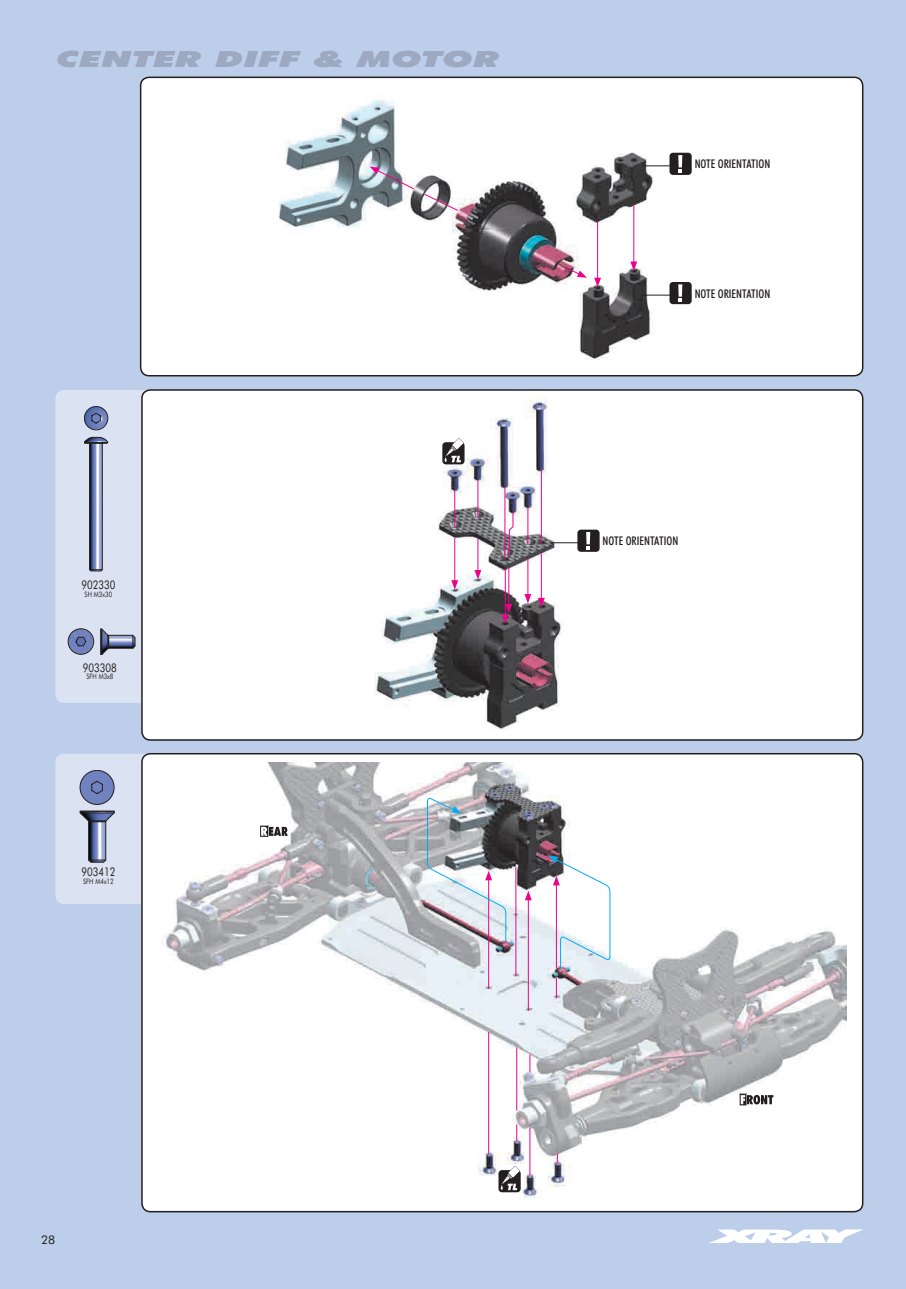
<style>
.page{position:relative;width:906px;height:1289px;background:#fff}
.page>*{position:absolute;margin:0;border:0;box-sizing:border-box;transform-origin:0 0}
.popis{font:italic 900 22.35px "Futura BTCE";color:#9da8c1;scale:1.61 1}
.t1{font:500 condensed 12px "Futura BTCE";color:#231f20}
.t2{font:12px "Futura BTCE";color:#231f20;scale:.8 1}
.t3{font:12px "Futura BTCE";color:#231f20}
.t4{font:7.5px "Futura BTCE";color:#231f20;scale:.8 1}
</style>
<div class="page">
<div style="left:0;top:0;width:906px;height:1288px;background:#bccee9"></div>
<svg style="left:712px;top:1229px;width:151px;height:13px"></svg>
<div style="left:55px;top:390px;width:114px;height:313px;background:#dbe3f3;border-radius:9px"></div>
<div style="left:141px;top:77px;width:721px;height:299px;background:#fff;border-radius:9px"></div>
<div style="left:140px;top:77px;width:723px;height:299px;border:2px solid #231f20;border-radius:9px"></div>
<div style="left:55px;top:753px;width:114px;height:151px;background:#dbe3f3;border-radius:9px"></div>
<div style="left:142px;top:753px;width:720px;height:458px;background:#fff;border-radius:9px"></div>
<div style="left:141px;top:753px;width:722px;height:459px;border:2px solid #231f20;border-radius:9px"></div>
<div style="left:142px;top:390px;width:720px;height:350px;background:#fff;border-radius:9px"></div>
<div style="left:141px;top:389px;width:722px;height:351px;border:2px solid #231f20;border-radius:9px"></div>
<img style="left:279px;top:100px;width:413px;height:260px">
<img style="left:374px;top:399px;width:226px;height:331px">
<img style="left:165px;top:762px;width:681px;height:436px">
<svg style="left:84px;top:406px;width:24px;height:165px"></svg>
<svg style="left:68px;top:628px;width:67px;height:27px"></svg>
<svg style="left:80px;top:770px;width:34px;height:92px"></svg>
<svg style="left:442px;top:442px;width:22px;height:22px"></svg>
<svg style="left:444px;top:438px;width:19px;height:24px"></svg>
<svg style="left:498px;top:1170px;width:23px;height:22px"></svg>
<svg style="left:501px;top:1165px;width:19px;height:25px"></svg>
<hr style="left:597px;top:222px;width:1px;height:58px;background:#ed028c">
<svg style="left:594px;top:278px;width:7px;height:9px"></svg>
<hr style="left:633px;top:205px;width:1px;height:59px;background:#ed028c">
<svg style="left:630px;top:261px;width:7px;height:10px"></svg>
<svg style="left:565px;top:266px;width:22px;height:12px"></svg>
<svg style="left:423px;top:193px;width:36px;height:18px"></svg>
<svg style="left:369px;top:166px;width:46px;height:24px"></svg>
<hr style="left:488px;top:1032px;width:1px;height:121px;background:#ed028c">
<hr style="left:516px;top:1047px;width:1px;height:63px;background:#ed028c">
<svg style="left:516px;top:1124px;width:1px;height:16px"></svg>
<hr style="left:515px;top:867px;width:1px;height:109px;background:#ed028c">
<hr style="left:529px;top:1127px;width:1px;height:48px;background:#ed028c">
<svg style="left:529px;top:1054px;width:1px;height:18px"></svg>
<hr style="left:528px;top:897px;width:1px;height:113px;background:#ed028c">
<svg style="left:525px;top:890px;width:7px;height:10px"></svg>
<svg style="left:556px;top:977px;width:1px;height:21px"></svg>
<hr style="left:488px;top:877px;width:1px;height:112px;background:#ed028c">
<hr style="left:527px;top:508px;width:1px;height:36px;background:#ed028c">
<hr style="left:541px;top:470px;width:1px;height:73px;background:#ed028c">
<hr style="left:527px;top:558px;width:1px;height:38px;background:#ed028c">
<svg style="left:524px;top:594px;width:7px;height:9px"></svg>
<hr style="left:541px;top:553px;width:1px;height:47px;background:#ed028c">
<svg style="left:538px;top:598px;width:7px;height:9px"></svg>
<hr style="left:505px;top:569px;width:1px;height:48px;background:#ed028c">
<hr style="left:504px;top:486px;width:1px;height:74px;background:#ed028c">
<hr style="left:508px;top:567px;width:1px;height:39px;background:#ed028c">
<svg style="left:502px;top:604px;width:10px;height:20px"></svg>
<hr style="left:454px;top:490px;width:1px;height:37px;background:#ed028c">
<hr style="left:454px;top:538px;width:1px;height:44px;background:#ed028c">
<svg style="left:451px;top:580px;width:7px;height:9px"></svg>
<hr style="left:477px;top:481px;width:1px;height:36px;background:#ed028c">
<hr style="left:477px;top:539px;width:1px;height:33px;background:#ed028c">
<svg style="left:474px;top:570px;width:7px;height:9px"></svg>
<svg style="left:508px;top:512px;width:6px;height:43px"></svg>
<svg style="left:548px;top:855px;width:62px;height:115px"></svg>
<svg style="left:427px;top:797px;width:79px;height:146px;background:#b0b3b9"></svg>
<div style="left:577px;top:529px;width:22px;height:23px;background:#231f20;border-radius:3px"></div>
<svg style="left:586px;top:546px;width:4px;height:3px"></svg>
<svg style="left:586px;top:532px;width:4px;height:12px"></svg>
<div style="left:669px;top:282px;width:22px;height:22px;background:#231f20;border-radius:3px"></div>
<svg style="left:678px;top:298px;width:4px;height:4px"></svg>
<svg style="left:678px;top:284px;width:4px;height:13px"></svg>
<div style="left:669px;top:153px;width:22px;height:22px;background:#231f20;border-radius:3px"></div>
<svg style="left:678px;top:169px;width:4px;height:3px"></svg>
<svg style="left:678px;top:155px;width:4px;height:12px"></svg>
<svg style="left:259px;top:825px;width:29px;height:12px"></svg>
<svg style="left:739px;top:1093px;width:34px;height:13px"></svg>
<hr style="left:550px;top:542px;width:30px;height:1px;background:#231f20">
<hr style="left:642px;top:295px;width:30px;height:1px;background:#231f20">
<hr style="left:642px;top:165px;width:30px;height:1px;background:#231f20">
<p class="popis" style="left:56px;top:44px;width:277px">CENTER DIFF &amp; MOTOR</p>
<p class="t2" style="left:81px;top:576px;width:44px">902330</p>
<p class="t4" style="left:85px;top:589px;width:36px">SH M3x30</p>
<p class="t2" style="left:83px;top:659px;width:44px">903308</p>
<p class="t4" style="left:86px;top:671px;width:35px">SFH M3x8</p>
<p class="t2" style="left:81px;top:864px;width:44px">903412</p>
<p class="t4" style="left:83px;top:876px;width:40px">SFH M4x12</p>
<p class="t1" style="left:694px;top:156px;width:77px">NOTE ORIENTATION</p>
<p class="t1" style="left:694px;top:285px;width:77px">NOTE ORIENTATION</p>
<p class="t1" style="left:602px;top:533px;width:77px">NOTE ORIENTATION</p>
<p class="t3" style="left:41px;top:1231px;width:16px">28</p>
</div>
